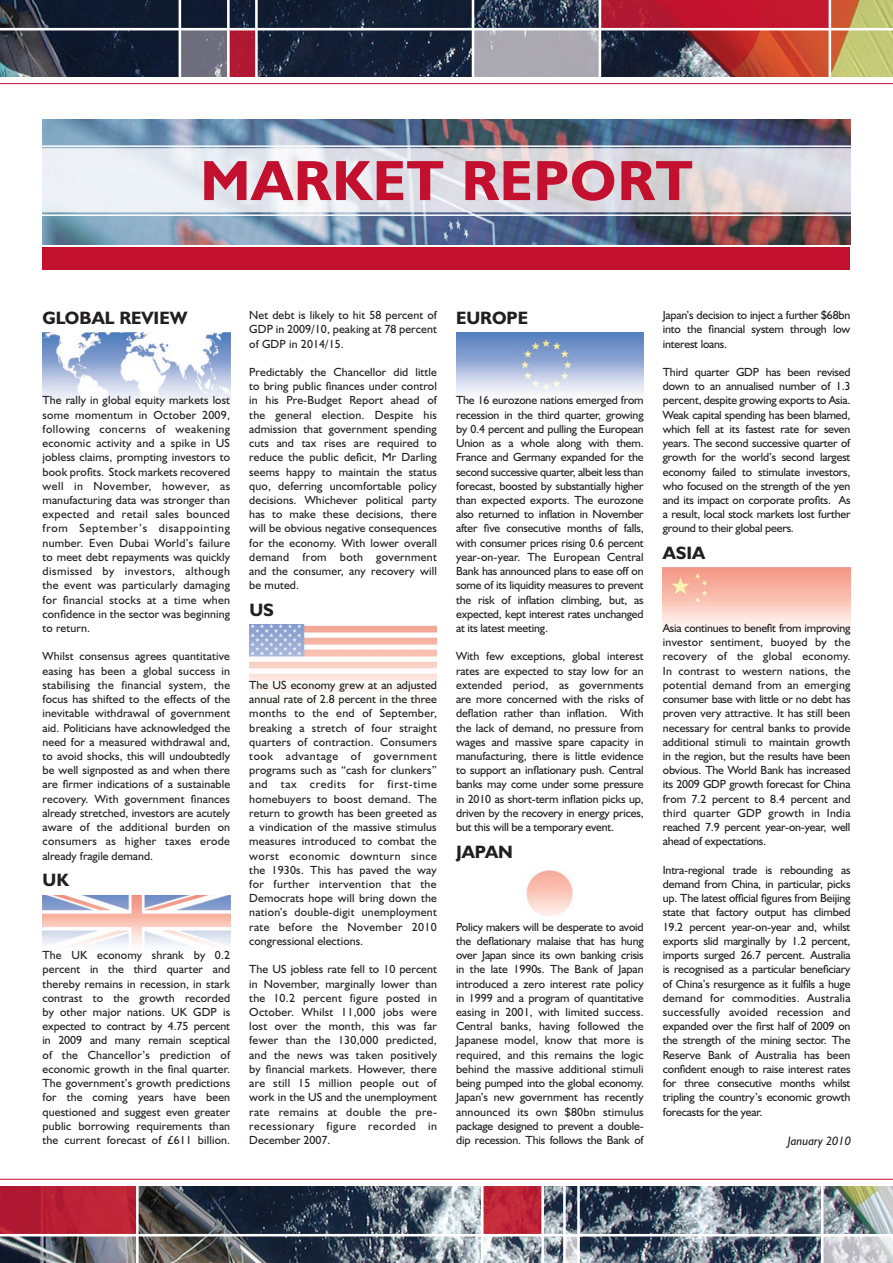
<style>
.page{position:relative;width:893px;height:1263px;background:#fff}
.page>*{position:absolute;margin:0;border:0;box-sizing:border-box;transform-origin:0 0}
.t1{font:700 57px "Humanist 521 BT";letter-spacing:.02em;color:#c3102f}
.t2{font:700 18px "Humanist 521 BT";color:#231f20}
.t3{font:italic 12.3px "Humanist 521 BT";letter-spacing:.005em;color:#231f20}
.t4{font:11.85px/14.2px "Humanist 521 BT";color:#231f20;text-align:justify}
</style>
<div class="page">
<hr style="left:0;top:83px;width:893px;height:1px;background:#c3102f">
<img style="left:0;top:0;width:893px;height:77px">
<hr style="left:0;top:1179px;width:893px;height:1px;background:#c3102f">
<img style="left:0;top:1186px;width:893px;height:77px">
<hr style="left:0;top:28px;width:893px;height:2px;background:#fff">
<hr style="left:255px;top:0;width:3px;height:79px;background:#fff">
<hr style="left:227px;top:0;width:3px;height:79px;background:#fff">
<hr style="left:179px;top:0;width:2px;height:79px;background:#fff">
<hr style="left:472px;top:0;width:2px;height:79px;background:#fff">
<hr style="left:599px;top:0;width:2px;height:79px;background:#fff">
<hr style="left:829px;top:0;width:2px;height:79px;background:#fff">
<hr style="left:0;top:1234px;width:893px;height:2px;background:#fff">
<hr style="left:821px;top:1183px;width:2px;height:80px;background:#fff">
<hr style="left:577px;top:1183px;width:3px;height:80px;background:#fff">
<hr style="left:563px;top:1183px;width:3px;height:80px;background:#fff">
<hr style="left:541px;top:1183px;width:3px;height:80px;background:#fff">
<hr style="left:481px;top:1183px;width:2px;height:80px;background:#fff">
<hr style="left:136px;top:1183px;width:3px;height:80px;background:#fff">
<img style="left:43px;top:119px;width:807px;height:125px">
<div style="left:43px;top:247px;width:807px;height:23px;background:#c3102f"></div>
<hr style="left:30px;top:145px;width:836px;height:2px;background:#fff">
<hr style="left:30px;top:214px;width:836px;height:2px;background:#fff">
<img style="left:456px;top:333px;width:188px;height:62px">
<img style="left:43px;top:333px;width:187px;height:70px">
<img style="left:526px;top:870px;width:47px;height:46px">
<img style="left:43px;top:895px;width:187px;height:53px">
<img style="left:663px;top:568px;width:187px;height:61px">
<img style="left:249px;top:625px;width:188px;height:67px">
<h1 class="t1" style="left:200px;top:145px;width:494px">MARKET REPORT</h1>
<p class="t4" style="left:249px;top:308px;width:189px">Net debt is likely to hit 58 percent of GDP in 2009/10, peaking at 78 percent of GDP in 2014/15.</p>
<p class="t4" style="left:249px;top:365px;width:189px">Predictably the Chancellor did little to bring public finances under control in his Pre-Budget Report ahead of the general election. Despite his admission that government spending cuts and tax rises are required to reduce the public deficit, Mr Darling seems happy to maintain the status quo, deferring uncomfortable policy decisions. Whichever political party has to make these decisions, there will be obvious negative consequences for the economy. With lower overall demand from both government and the consumer, any recovery will be muted.</p>
<h2 class="t2" style="left:43px;top:307px;width:146px">GLOBAL REVIEW</h2>
<h2 class="t2" style="left:456px;top:307px;width:74px">EUROPE</h2>
<p class="t4" style="left:456px;top:393px;width:189px">The 16 eurozone nations emerged from recession in the third quarter, growing by 0.4 percent and pulling the European Union as a whole along with them.<br>France and Germany expanded for the second successive quarter, albeit less than forecast, boosted by substantially higher than expected exports. The eurozone also returned to inflation in November after five consecutive months of falls, with consumer prices rising 0.6 percent year-on-year. The European Central Bank has announced plans to ease off on some of its liquidity measures to prevent the risk of inflation climbing, but, as expected, kept interest rates unchanged at its latest meeting.</p>
<p class="t4" style="left:456px;top:649px;width:189px">With few exceptions, global interest rates are expected to stay low for an extended period, as governments are more concerned with the risks of deflation rather than inflation. With the lack of demand, no pressure from wages and massive spare capacity in manufacturing, there is little evidence to support an inflationary push. Central banks may come under some pressure in 2010 as short-term inflation picks up, driven by the recovery in energy prices, but this will be a temporary event.</p>
<p class="t4" style="left:43px;top:393px;width:189px">The rally in global equity markets lost some momentum in October 2009, following concerns of weakening economic activity and a spike in US jobless claims, prompting investors to book profits. Stock markets recovered well in November, however, as manufacturing data was stronger than expected and retail sales bounced from September’s disappointing number. Even Dubai World’s failure to meet debt repayments was quickly dismissed by investors, although the event was particularly damaging for financial stocks at a time when confidence in the sector was beginning to return.</p>
<p class="t4" style="left:43px;top:649px;width:189px">Whilst consensus agrees quantitative easing has been a global success in stabilising the financial system, the focus has shifted to the effects of the inevitable withdrawal of government aid. Politicians have acknowledged the need for a measured withdrawal and, to avoid shocks, this will undoubtedly be well signposted as and when there are firmer indications of a sustainable recovery. With government finances already stretched, investors are acutely aware of the additional burden on consumers as higher taxes erode already fragile demand.</p>
<h2 class="t2" style="left:249px;top:598px;width:26px">US</h2>
<p class="t4" style="left:249px;top:677px;width:189px">The US economy grew at an adjusted annual rate of 2.8 percent in the three months to the end of September, breaking a stretch of four straight quarters of contraction. Consumers took advantage of government programs such as “cash for clunkers” and tax credits for first-time homebuyers to boost demand. The return to growth has been greeted as a vindication of the massive stimulus measures introduced to combat the worst economic downturn since the 1930s. This has paved the way for further intervention that the Democrats hope will bring down the nation’s double-digit unemployment rate before the November 2010 congressional elections.</p>
<p class="t4" style="left:249px;top:962px;width:189px">The US jobless rate fell to 10 percent in November, marginally lower than the 10.2 percent figure posted in October. Whilst 11,000 jobs were lost over the month, this was far fewer than the 130,000 predicted, and the news was taken positively by financial markets. However, there are still 15 million people out of work in the US and the unemployment rate remains at double the pre&shy;recessionary figure recorded in December 2007.</p>
<h2 class="t2" style="left:456px;top:840px;width:58px">JAPAN</h2>
<h2 class="t2" style="left:43px;top:869px;width:28px">UK</h2>
<p class="t4" style="left:456px;top:919px;width:189px">Policy makers will be desperate to avoid the deflationary malaise that has hung over Japan since its own banking crisis in the late 1990s. The Bank of Japan introduced a zero interest rate policy in 1999 and a program of quantitative easing in 2001, with limited success.<br>Central banks, having followed the Japanese model, know that more is required, and this remains the logic behind the massive additional stimuli being pumped into the global economy.<br>Japan’s new government has recently announced its own $80bn stimulus package designed to prevent a double&shy;dip recession. This follows the Bank of</p>
<p class="t4" style="left:43px;top:948px;width:189px">The UK economy shrank by 0.2 percent in the third quarter and thereby remains in recession, in stark contrast to the growth recorded by other major nations. UK GDP is expected to contract by 4.75 percent in 2009 and many remain sceptical of the Chancellor’s prediction of economic growth in the final quarter.<br>The government’s growth predictions for the coming years have been questioned and suggest even greater public borrowing requirements than the current forecast of £611 billion.</p>
<p class="t4" style="left:663px;top:308px;width:189px">Japan’s decision to inject a further $68bn into the financial system through low interest loans.</p>
<p class="t4" style="left:663px;top:365px;width:189px">Third quarter GDP has been revised down to an annualised number of 1.3 percent, despite growing exports to Asia.<br>Weak capital spending has been blamed, which fell at its fastest rate for seven years. The second successive quarter of growth for the world’s second largest economy failed to stimulate investors, who focused on the strength of the yen and its impact on corporate profits. As a result, local stock markets lost further ground to their global peers.</p>
<h2 class="t2" style="left:663px;top:542px;width:44px">ASIA</h2>
<p class="t4" style="left:663px;top:621px;width:189px">Asia continues to benefit from improving investor sentiment, buoyed by the recovery of the global economy.<br>In contrast to western nations, the potential demand from an emerging consumer base with little or no debt has proven very attractive. It has still been necessary for central banks to provide additional stimuli to maintain growth in the region, but the results have been obvious. The World Bank has increased its 2009 GDP growth forecast for China from 7.2 percent to 8.4 percent and third quarter GDP growth in India reached 7.9 percent year-on-year, well ahead of expectations.</p>
<p class="t4" style="left:663px;top:862px;width:189px">Intra-regional trade is rebounding as demand from China, in particular, picks up. The latest official figures from Beijing state that factory output has climbed 19.2 percent year-on-year and, whilst exports slid marginally by 1.2 percent, imports surged 26.7 percent. Australia is recognised as a particular beneficiary of China’s resurgence as it fulfils a huge demand for commodities. Australia successfully avoided recession and expanded over the first half of 2009 on the strength of the mining sector. The Reserve Bank of Australia has been confident enough to raise interest rates for three consecutive months whilst tripling the country’s economic growth forecasts for the year.</p>
<p class="t3" style="left:788px;top:1133px;width:65px">January 2010</p>
</div>
